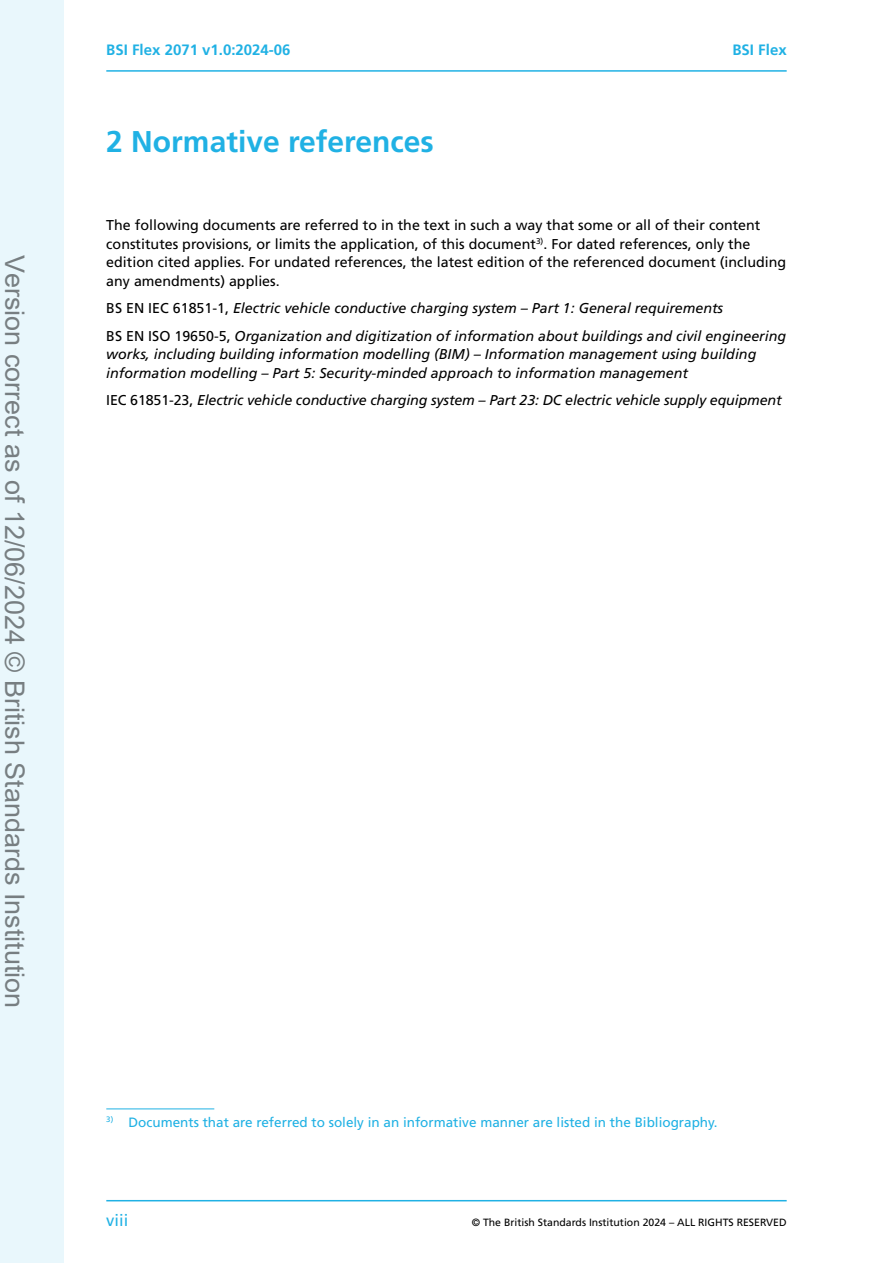
<style>
.page{position:relative;width:893px;height:1263px;background:#fff}
.page>*{position:absolute;margin:0;border:0;box-sizing:border-box;transform-origin:0 0}
.H2_pages{font:30px "Frutiger LT 65 Bd";color:#20b1e4}
.t1{font:27px "Arial";color:rgb(0 0 0/.49)}
.t2{font:16.5px "Frutiger LT 55 Rm";color:#20b1e4}
.t3{font:15px "Frutiger LT 65 Bd";color:#20b1e4}
.Body_text{font:14.25px/18.8px "Frutiger LT 56 It";color:#000}
.Body_text-2{font:14.25px/18.8px "Frutiger LT 55 Rm";color:#000}
.FOOTIES{font:13.5px "Frutiger LT 55 Rm";color:#20b1e4}
.t4{font:10.5px "Frutiger LT 55 Rm";color:#000}
.s1{font-family:"Frutiger LT 55 Rm"}
</style>
<div class="page">
<div style="left:0;top:0;width:64px;height:1263px;background:#e9f7fc"></div>
<hr style="left:106px;top:1200px;width:681px;height:1px;background:#20b1e4">
<hr style="left:106px;top:70px;width:681px;height:2px;background:#20b1e4">
<hr style="left:106px;top:1108px;width:108px;height:1px;background:#20b1e4">
<h2 class="t1" style="left:33px;top:255px;width:755px;rotate:90deg">Version correct as of 12/06/2024 © British Standards Institution</h2>
<p class="t3" style="left:106px;top:40px;width:186px">BSI Flex 2071 v1.0:2024-06</p>
<p class="t3" style="left:732px;top:40px;width:56px">BSI Flex</p>
<p class="H2_pages" style="left:106px;top:124px;width:329px">2 Normative references</p>
<p class="Body_text-2" style="left:106px;top:216px;width:681px">The following documents are referred to in the text in such a way that some or all of their content constitutes provisions, or limits the application, of this document<sup>3)</sup>. For dated references, only the edition cited applies. For undated references, the latest edition of the referenced document (including any amendments) applies.</p>
<p class="Body_text" style="left:106px;top:299px;width:618px"><span class="s1">BS EN IEC 61851-1,</span> Electric vehicle conductive charging system – Part 1: General requirements</p>
<p class="Body_text" style="left:106px;top:326px;width:681px"><span class="s1">BS EN ISO 19650-5,</span> Organization and digitization of information about buildings and civil engineering works, including building information modelling (BIM) – Information management using building information modelling – Part 5: Security-minded approach to information management</p>
<p class="Body_text" style="left:106px;top:391px;width:677px"><span class="s1">IEC 61851-23,</span> Electric vehicle conductive charging system – Part 23: DC electric vehicle supply equipment</p>
<p class="FOOTIES" style="left:106px;top:1114px;width:613px"><sup>3)</sup> Documents that are referred to solely in an informative manner are listed in the Bibliography.</p>
<p class="t2" style="left:106px;top:1210px;width:24px">viii</p>
<p class="t4" style="left:472px;top:1216px;width:316px">© The British Standards Institution 2024 – ALL RIGHTS RESERVED</p>
</div>
